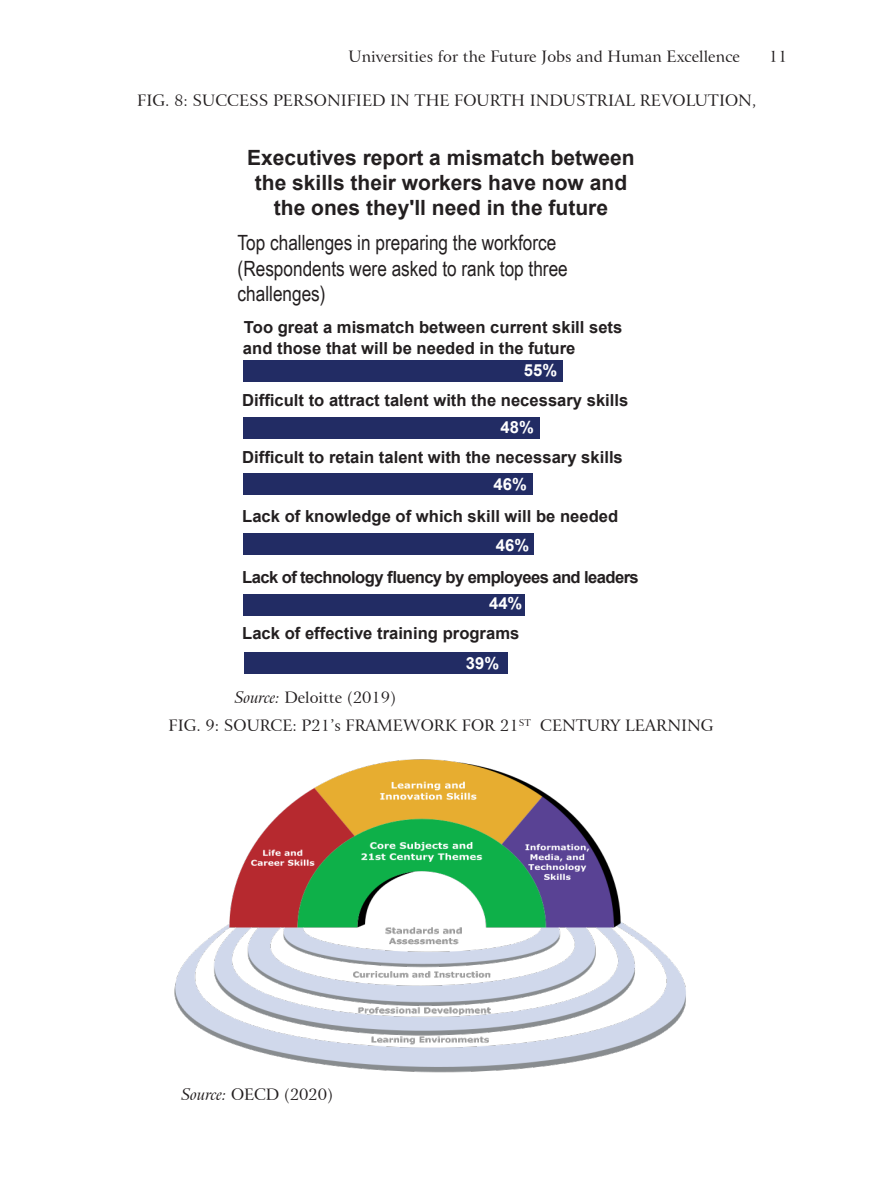
<style>
.page{position:relative;width:882px;height:1197px;background:#fff}
.page>*{position:absolute;margin:0;border:0;box-sizing:border-box;transform-origin:0 0}
.t1{font:700 21px/25.2px "Arial";color:#231f20;text-align:center}
.t2{font:21px/25.2px "Arial Narrow";color:#231f20}
.t3{font:700 16.62px "Arial";color:#231f20}
.t4{font:700 16.62px "Arial";letter-spacing:-.035em;color:#231f20}
.t5{font:700 16.62px "Arial";color:#fff}
.Fig__Caption{font:15.75px "Arrus BT";color:#231f20}
.Source{font:15.75px "Arrus BT";letter-spacing:-.005em;color:#231f20}
.s1{font-style:italic}
</style>
<div class="page">
<div style="left:244px;top:473px;width:289px;height:22px;background:#222c64"></div>
<div style="left:244px;top:533px;width:290px;height:22px;background:#222c64"></div>
<div style="left:244px;top:594px;width:281px;height:22px;background:#222c64"></div>
<div style="left:244px;top:652px;width:263px;height:22px;background:#222c64"></div>
<div style="left:243px;top:360px;width:320px;height:22px;background:#222c64"></div>
<div style="left:244px;top:417px;width:296px;height:22px;background:#222c64"></div>
<img style="left:174px;top:759px;width:512px;height:314px">
<p class="Fig__Caption" style="left:349px;top:47px;width:393px">Universities for the Future Jobs and Human Excellence</p>
<p class="Fig__Caption" style="left:769px;top:47px;width:20px">11</p>
<p class="Fig__Caption" style="left:137px;top:91px;width:621px">FIG. 8: SUCCESS PERSONIFIED IN THE FOURTH INDUSTRIAL REVOLUTION,</p>
<p class="t1" style="left:247px;top:145px;width:389px">Executives report a mismatch between the skills their workers have now and the ones they'll need in the future</p>
<p class="t2" style="left:238px;top:230px;width:332px">Top challenges in preparing the workforce (Respondents were asked to rank top three challenges)</p>
<p class="t3" style="left:244px;top:315px;width:380px">Too great a mismatch between current skill sets</p>
<p class="t3" style="left:243px;top:337px;width:334px">and those that will be needed in the future</p>
<p class="t5" style="left:524px;top:359px;width:35px">55%</p>
<p class="t3" style="left:242px;top:389px;width:388px">Difficult to attract talent with the necessary skills</p>
<p class="t5" style="left:501px;top:415px;width:35px">48%</p>
<p class="t3" style="left:242px;top:445px;width:382px">Difficult to retain talent with the necessary skills</p>
<p class="t5" style="left:494px;top:472px;width:35px">46%</p>
<p class="t3" style="left:242px;top:504px;width:378px">Lack of knowledge of which skill will be needed</p>
<p class="t5" style="left:496px;top:533px;width:35px">46%</p>
<p class="t4" style="left:242px;top:565px;width:398px">Lack of technology fluency by employees and leaders</p>
<p class="t5" style="left:489px;top:592px;width:35px">44%</p>
<p class="t3" style="left:242px;top:622px;width:279px">Lack of effective training programs</p>
<p class="t5" style="left:466px;top:651px;width:35px">39%</p>
<p class="Source" style="left:234px;top:687px;width:163px"><span class="s1">Source:</span> Deloitte (2019)</p>
<p class="Fig__Caption" style="left:169px;top:715px;width:546px">FIG. 9: SOURCE: P21’s FRAMEWORK FOR 21<sup>ST</sup> CENTURY LEARNING</p>
<p class="Source" style="left:181px;top:1084px;width:154px"><span class="s1">Source:</span> OECD (2020)</p>
</div>
